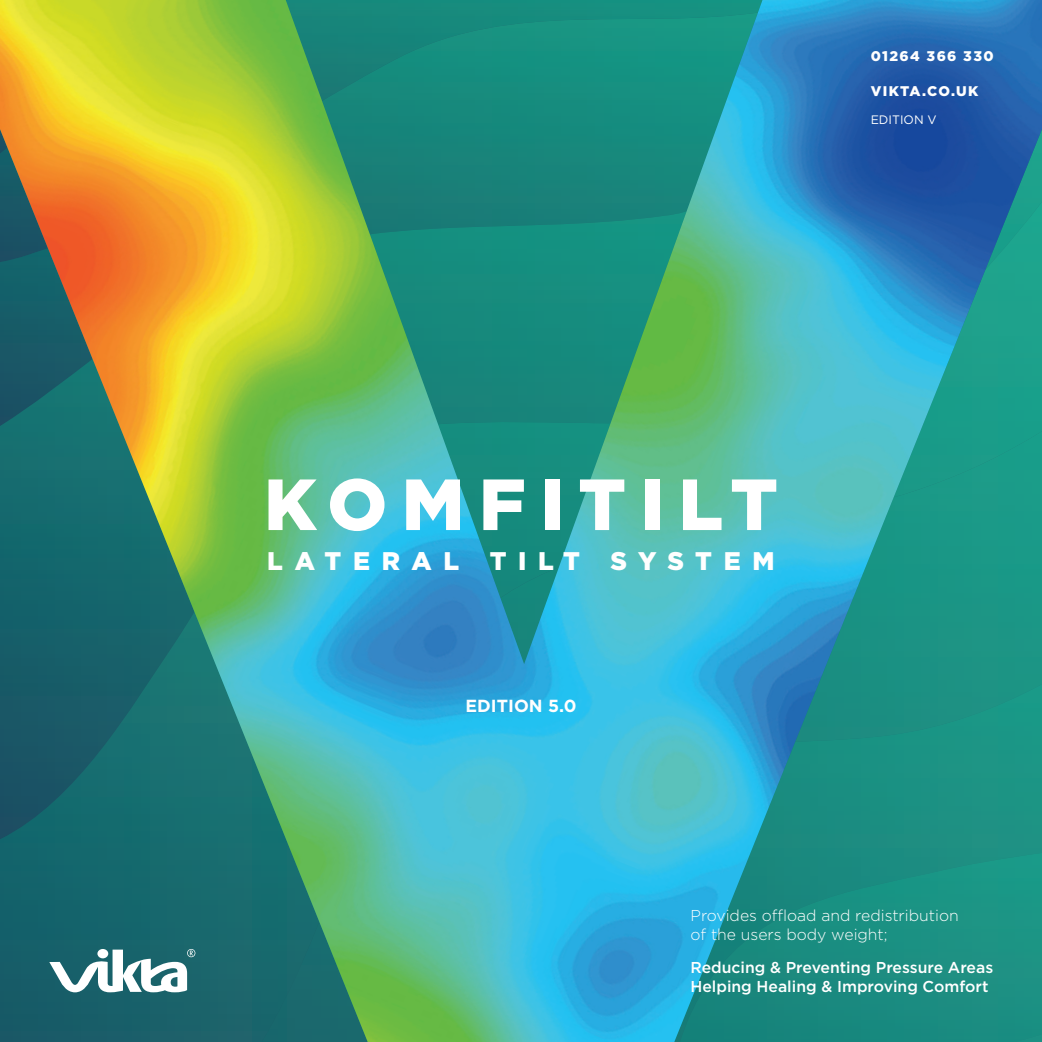
<style>
.page{position:relative;width:1042px;height:1042px;background:#fff}
.page>*{position:absolute;margin:0;border:0;box-sizing:border-box;transform-origin:0 0}
.t1{font:900 72.27px "Gotham";letter-spacing:.2em;color:#fff}
.t2{font:900 25.55px "Gotham";letter-spacing:.46em;color:#fff}
.t3{font:700 17.5px "Gotham";color:#fff}
.t4{font:500 15.75px/18.9px "Gotham";color:#fff}
.t5{font:300 15.75px/18.9px "Gotham";color:#fff}
.t6{font:900 14px "Gotham";letter-spacing:.1em;color:#fff}
.t7{font:12.25px "Gotham";color:#fff}
</style>
<div class="page">
<img style="left:0;top:0;width:1042px;height:1042px">
<svg style="left:49px;top:949px;width:146px;height:43px"></svg>
<p class="t6" style="left:871px;top:46px;width:124px">01264 366 330</p>
<p class="t6" style="left:871px;top:81px;width:109px">VIKTA.CO.UK</p>
<p class="t7" style="left:871px;top:112px;width:67px">EDITION V</p>
<h1 class="t1" style="left:264px;top:455px;width:515px">KOMFITILT</h1>
<h2 class="t2" style="left:267px;top:543px;width:509px">LATERAL TILT SYSTEM</h2>
<p class="t3" style="left:465px;top:694px;width:112px">EDITION 5.0</p>
<p class="t5" style="left:690px;top:906px;width:270px">Provides offload and redistribution of the users body weight;</p>
<p class="t4" style="left:690px;top:958px;width:304px">Reducing &amp; Preventing Pressure Areas<br>Helping Healing &amp; Improving Comfort</p>
</div>
